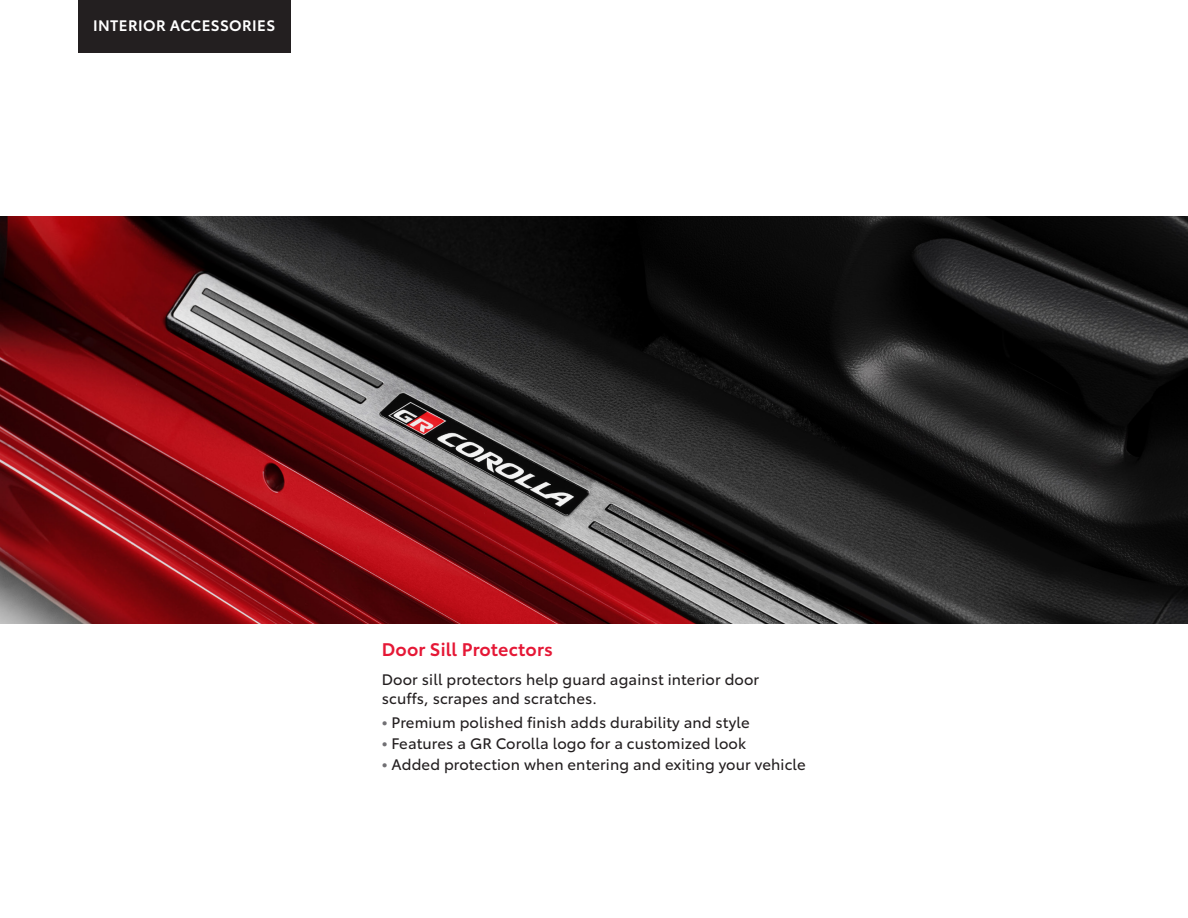
<style>
.page{position:relative;width:1188px;height:918px;background:#fff}
.page>*{position:absolute;margin:0;border:0;box-sizing:border-box;transform-origin:0 0}
.t1{font:600 18px "Toyota Type";letter-spacing:.01em;color:#e51836}
.t2{font:15px/19.5px "Toyota Type";letter-spacing:.01em;color:#231f20}
.t3{font:600 15px "Toyota Type";letter-spacing:.025em;color:#fff}
.s1{font-weight:700;color:#717074}
</style>
<div class="page">
<img style="left:0;top:216px;width:1188px;height:408px">
<div style="left:78px;top:0;width:212px;height:52px;background:#231f20"></div>
<p class="t3" style="left:93px;top:14px;width:184px">INTERIOR ACCESSORIES</p>
<p class="t1" style="left:382px;top:636px;width:173px">Door Sill Protectors</p>
<p class="t2" style="left:382px;top:668px;width:379px">Door sill protectors help guard against interior door scuffs, scrapes and scratches.</p>
<p class="t2" style="left:382px;top:712px;width:369px"><span class="s1">•</span> Premium polished finish adds durability and style</p>
<p class="t2" style="left:382px;top:733px;width:366px"><span class="s1">•</span> Features a GR Corolla logo for a customized look</p>
<p class="t2" style="left:382px;top:754px;width:425px"><span class="s1">•</span> Added protection when entering and exiting your vehicle</p>
</div>
